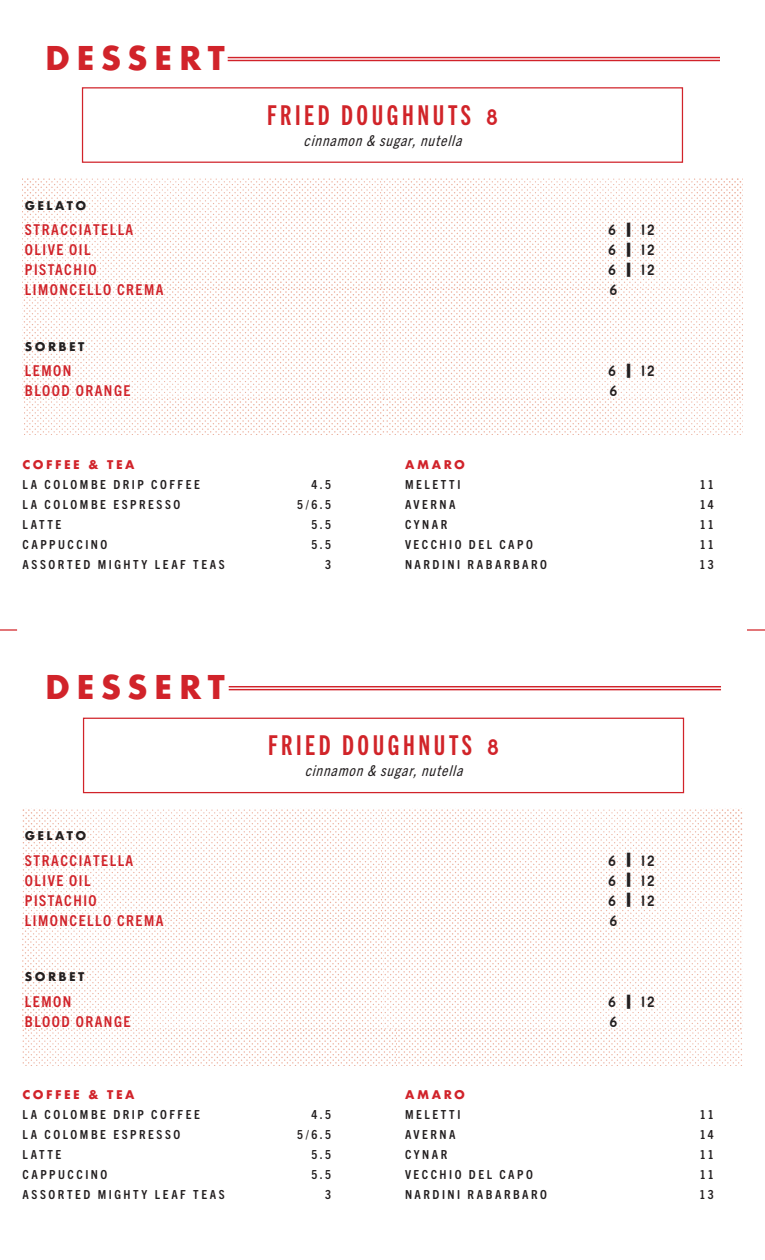
<style>
.page{position:relative;width:765px;height:1260px;background:#fff}
.page>*{position:absolute;margin:0;border:0;box-sizing:border-box;transform-origin:0 0}
.Header_Left_Aligned{font:700 31.88px "Futura";letter-spacing:.2em;color:#d1232a}
.Pizza{font:27.5px "Trade Gothic Next LT Pro Bd Cm";letter-spacing:.13em;color:#d12429}
.Pizza-2{font:22.5px "Numbers Premium";color:#d1232a}
.t1{font:700 condensed 15px "Trade Gothic Next LT Pro";letter-spacing:.1em;color:#d1232a}
.Pizza-3{font:italic condensed 15px "Trade Gothic Next LT Pro";color:#231f20}
.t2{font:15px "Numbers Premium";letter-spacing:.1em;color:#231f20}
.t3{font:700 condensed 12.5px "Trade Gothic Next SR Pro";letter-spacing:.2em;color:#231f20}
.t4{font:700 11.75px "Futura";letter-spacing:.215em;color:#d1232a}
.Header_Left_Aligned-2{font:700 11.75px "Futura";letter-spacing:.2em;color:#231f20}
.s1{font-family:"Futura";font-weight:700}
</style>
<div class="page">
<div style="left:82px;top:87px;width:601px;height:76px;border:1px solid #d1232a"></div>
<hr style="left:228px;top:57px;width:492px;height:1px;background:#d1232a">
<hr style="left:228px;top:60px;width:492px;height:1px;background:#d1232a">
<img style="left:22px;top:178px;width:720px;height:221px">
<img style="left:25px;top:398px;width:717px;height:37px">
<div style="left:83px;top:718px;width:601px;height:75px;border:1px solid #d1232a"></div>
<hr style="left:229px;top:686px;width:492px;height:1px;background:#d1232a">
<hr style="left:229px;top:689px;width:492px;height:1px;background:#d1232a">
<img style="left:22px;top:809px;width:720px;height:255px">
<svg style="left:0;top:629px;width:17px;height:2px"></svg>
<svg style="left:747px;top:629px;width:18px;height:2px"></svg>
<p class="Header_Left_Aligned" style="left:45px;top:35px;width:181px">DESSERT</p>
<p class="Pizza" style="left:267px;top:96px;width:205px">FRIED DOUGHNUTS</p>
<p class="Pizza-2" style="left:486px;top:106px;width:13px">8</p>
<p class="Pizza-3" style="left:304px;top:130px;width:164px">cinnamon&amp; sugar,nutella</p>
<p class="Header_Left_Aligned-2" style="left:25px;top:197px;width:63px">GELATO</p>
<p class="t1" style="left:25px;top:219px;width:110px">STRACCIATELLA</p>
<p class="t2" style="left:608px;top:223px;width:48px">6<span class="s1">|</span>12</p>
<p class="t1" style="left:25px;top:239px;width:67px">OLIVE OIL</p>
<p class="t2" style="left:608px;top:243px;width:48px">6 <span class="s1">|</span> 12</p>
<p class="t1" style="left:25px;top:259px;width:73px">PISTACHIO</p>
<p class="t2" style="left:608px;top:263px;width:48px">6 <span class="s1">|</span> 12</p>
<p class="t1" style="left:25px;top:279px;width:140px">LIMONCELLO CREMA</p>
<p class="t2" style="left:610px;top:283px;width:9px">6</p>
<p class="Header_Left_Aligned-2" style="left:25px;top:338px;width:61px">SORBET</p>
<p class="t1" style="left:25px;top:361px;width:48px">LEMON</p>
<p class="t2" style="left:608px;top:364px;width:48px">6 <span class="s1">|</span> 12</p>
<p class="t1" style="left:25px;top:381px;width:107px">BLOOD ORANGE</p>
<p class="t2" style="left:610px;top:384px;width:9px">6</p>
<p class="t4" style="left:22px;top:456px;width:114px">COFFEE &amp; TEA</p>
<p class="t3" style="left:22px;top:476px;width:179px">LA COLOMBE DRIP COFFEE</p>
<p class="t3" style="left:312px;top:476px;width:21px">4.5</p>
<p class="t3" style="left:22px;top:496px;width:159px">LA COLOMBE ESPRESSO</p>
<p class="t3" style="left:297px;top:496px;width:35px">5/6.5</p>
<p class="t3" style="left:22px;top:516px;width:40px">LATTE</p>
<p class="t3" style="left:311px;top:516px;width:21px">5.5</p>
<p class="t3" style="left:22px;top:536px;width:86px">CAPPUCCINO</p>
<p class="t3" style="left:311px;top:536px;width:21px">5.5</p>
<p class="t3" style="left:22px;top:556px;width:204px">ASSORTED MIGHTY LEAF TEAS</p>
<p class="t3" style="left:325px;top:556px;width:7px">3</p>
<p class="Header_Left_Aligned" style="left:45px;top:664px;width:181px">DESSERT</p>
<p class="t4" style="left:405px;top:456px;width:62px">AMARO</p>
<p class="t3" style="left:405px;top:476px;width:57px">MELETTI</p>
<p class="t3" style="left:700px;top:476px;width:15px">11</p>
<p class="t3" style="left:405px;top:496px;width:52px">AVERNA</p>
<p class="t3" style="left:700px;top:496px;width:15px">14</p>
<p class="t3" style="left:405px;top:516px;width:44px">CYNAR</p>
<p class="t3" style="left:700px;top:516px;width:15px">11</p>
<p class="t3" style="left:405px;top:536px;width:130px">VECCHIO DEL CAPO</p>
<p class="t3" style="left:700px;top:536px;width:15px">11</p>
<p class="t3" style="left:405px;top:556px;width:144px">NARDINI RABARBARO</p>
<p class="t3" style="left:699px;top:556px;width:16px">13</p>
<p class="Pizza" style="left:268px;top:727px;width:205px">FRIED DOUGHNUTS</p>
<p class="Pizza-2" style="left:487px;top:736px;width:13px">8</p>
<p class="Pizza-3" style="left:305px;top:760px;width:164px">cinnamon&amp; sugar,nutella</p>
<p class="Header_Left_Aligned-2" style="left:25px;top:827px;width:63px">GELATO</p>
<p class="t1" style="left:25px;top:850px;width:110px">STRACCIATELLA</p>
<p class="t2" style="left:608px;top:853px;width:48px">6<span class="s1">|</span>12</p>
<p class="t1" style="left:25px;top:870px;width:67px">OLIVE OIL</p>
<p class="t2" style="left:608px;top:873px;width:48px">6 <span class="s1">|</span> 12</p>
<p class="t1" style="left:25px;top:890px;width:73px">PISTACHIO</p>
<p class="t2" style="left:608px;top:893px;width:48px">6 <span class="s1">|</span> 12</p>
<p class="t1" style="left:25px;top:910px;width:140px">LIMONCELLO CREMA</p>
<p class="t2" style="left:610px;top:913px;width:9px">6</p>
<p class="Header_Left_Aligned-2" style="left:25px;top:968px;width:61px">SORBET</p>
<p class="t1" style="left:25px;top:991px;width:48px">LEMON</p>
<p class="t2" style="left:608px;top:994px;width:48px">6 <span class="s1">|</span> 12</p>
<p class="t1" style="left:25px;top:1011px;width:107px">BLOOD ORANGE</p>
<p class="t2" style="left:610px;top:1014px;width:9px">6</p>
<p class="t4" style="left:22px;top:1087px;width:114px">COFFEE &amp; TEA</p>
<p class="t3" style="left:22px;top:1106px;width:179px">LA COLOMBE DRIP COFFEE</p>
<p class="t3" style="left:312px;top:1106px;width:21px">4.5</p>
<p class="t3" style="left:22px;top:1126px;width:159px">LA COLOMBE ESPRESSO</p>
<p class="t3" style="left:297px;top:1126px;width:35px">5/6.5</p>
<p class="t3" style="left:22px;top:1146px;width:40px">LATTE</p>
<p class="t3" style="left:311px;top:1146px;width:21px">5.5</p>
<p class="t3" style="left:22px;top:1166px;width:86px">CAPPUCCINO</p>
<p class="t3" style="left:311px;top:1166px;width:21px">5.5</p>
<p class="t3" style="left:22px;top:1186px;width:204px">ASSORTED MIGHTY LEAF TEAS</p>
<p class="t3" style="left:325px;top:1186px;width:7px">3</p>
<p class="t4" style="left:405px;top:1087px;width:62px">AMARO</p>
<p class="t3" style="left:405px;top:1106px;width:57px">MELETTI</p>
<p class="t3" style="left:700px;top:1106px;width:15px">11</p>
<p class="t3" style="left:405px;top:1126px;width:52px">AVERNA</p>
<p class="t3" style="left:700px;top:1126px;width:15px">14</p>
<p class="t3" style="left:405px;top:1146px;width:44px">CYNAR</p>
<p class="t3" style="left:700px;top:1146px;width:15px">11</p>
<p class="t3" style="left:405px;top:1166px;width:130px">VECCHIO DEL CAPO</p>
<p class="t3" style="left:700px;top:1166px;width:15px">11</p>
<p class="t3" style="left:405px;top:1186px;width:144px">NARDINI RABARBARO</p>
<p class="t3" style="left:699px;top:1186px;width:16px">13</p>
</div>
